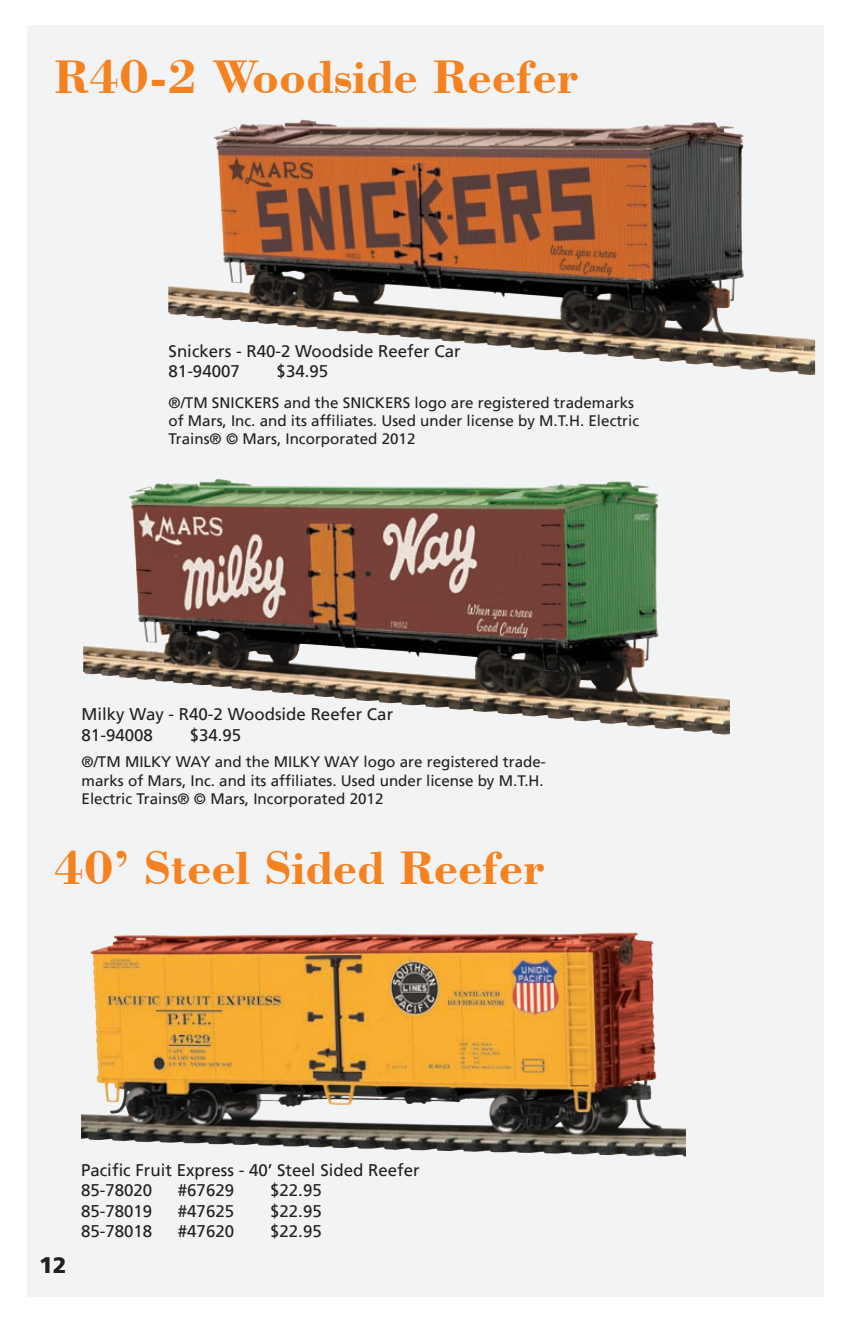
<style>
.page{position:relative;width:851px;height:1317px;background:#fff}
.page>*{position:absolute;margin:0;border:0;box-sizing:border-box;transform-origin:0 0}
.t1{font:700 49.5px "Bodoni BT";color:#f58220}
.t2{font:900 22.5px "Frutiger LT";color:#231f20}
.t3{font:16.88px/20.2px "Frutiger LT";color:#231f20}
.t4{font:15.3px/18.2px "Frutiger LT";color:#231f20}
</style>
<div class="page">
<div style="left:27px;top:25px;width:797px;height:1271px;background:#f2f3f4"></div>
<img style="left:81px;top:932px;width:605px;height:224px">
<img style="left:168px;top:120px;width:647px;height:255px">
<img style="left:83px;top:479px;width:647px;height:255px">
<h1 class="t1" style="left:54px;top:46px;width:526px">R40-2 Woodside Reefer</h1>
<p class="t3" style="left:168px;top:341px;width:294px">Snickers - R40-2 Woodside Reefer Car<br>81-94007</p>
<p class="t3" style="left:276px;top:361px;width:53px">$34.95</p>
<p class="t4" style="left:168px;top:393px;width:472px">®/TM SNICKERS and the SNICKERS logo are registered trademarks of Mars, Inc. and its affiliates. Used under license by M.T.H. Electric<br>Trains® © Mars, Incorporated 2012</p>
<p class="t3" style="left:82px;top:704px;width:313px">Milky Way - R40-2 Woodside Reefer Car<br>81-94008</p>
<p class="t3" style="left:190px;top:724px;width:53px">$34.95</p>
<p class="t4" style="left:82px;top:753px;width:466px">®/TM MILKY WAY and the MILKY WAY logo are registered trade&shy;marks of Mars, Inc. and its affiliates. Used under license by M.T.H.<br>Electric Trains® © Mars, Incorporated 2012</p>
<h1 class="t1" style="left:54px;top:836px;width:492px">40’ Steel Sided Reefer</h1>
<p class="t3" style="left:81px;top:1159px;width:340px">Pacific Fruit Express - 40’ Steel Sided Reefer<br>85-78020</p>
<p class="t3" style="left:178px;top:1180px;width:58px">#67629</p>
<p class="t3" style="left:270px;top:1180px;width:53px">$22.95</p>
<h2 class="t2" style="left:39px;top:1251px;width:29px">12</h2>
<p class="t3" style="left:81px;top:1200px;width:73px">85-78019</p>
<p class="t3" style="left:178px;top:1200px;width:58px">#47625</p>
<p class="t3" style="left:270px;top:1200px;width:53px">$22.95</p>
<p class="t3" style="left:81px;top:1220px;width:73px">85-78018</p>
<p class="t3" style="left:178px;top:1220px;width:58px">#47620</p>
<p class="t3" style="left:270px;top:1220px;width:53px">$22.95</p>
</div>
